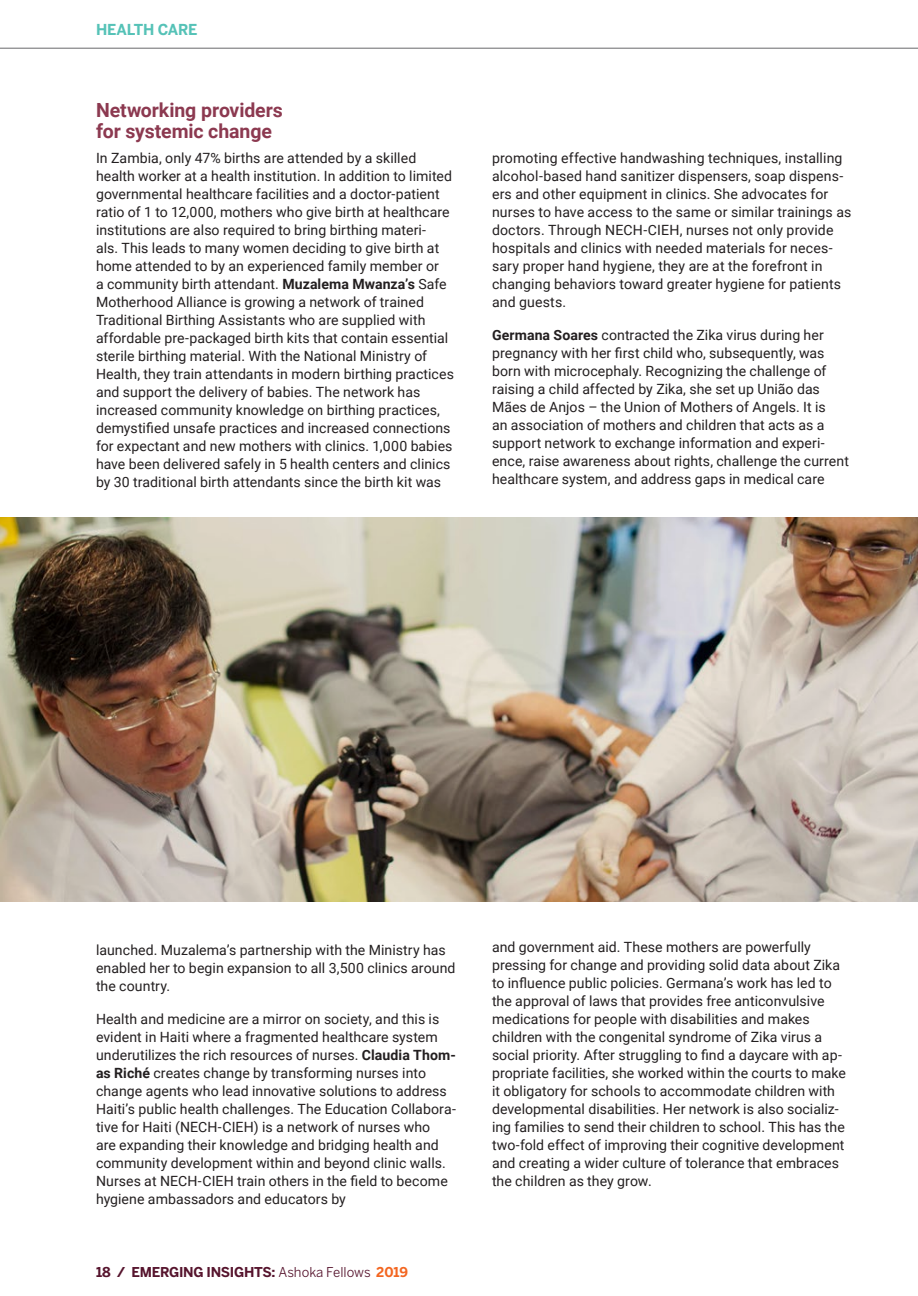
<style>
.page{position:relative;width:918px;height:1296px;background:#fff}
.page>*{position:absolute;margin:0;border:0;box-sizing:border-box;transform-origin:0 0}
.t1{font:700 19.5px/21px "Roboto";letter-spacing:-.005em;color:#8c3950}
.t2{font:700 15px "Benton Sans";letter-spacing:-.02em;color:#55c2b7}
.t3{font:14.1px/18px "Roboto";letter-spacing:.005em;color:#231f20}
.t4{font:700 13.5px "Benton Sans";letter-spacing:-.02em;color:#56142d}
.s1{font-weight:700}
.s2{font-weight:400}
.s3{color:#f36621}
</style>
<div class="page">
<hr style="left:0;top:48px;width:918px;height:1px;background:#69696c">
<img style="left:0;top:517px;width:918px;height:385px">
<p class="t2" style="left:96px;top:21px;width:103px">HEALTH CARE</p>
<h1 class="t1" style="left:96px;top:98px;width:188px">Networking providers for systemic change</h1>
<p class="t3" style="left:96px;top:149px;width:359px">In Zambia, only 47% births are attended by a skilled health worker at a health institution. In addition to limited governmental healthcare facilities and a doctor-patient ratio of 1 to 12,000, mothers who give birth at healthcare institutions are also required to bring birthing materi-<br>als. This leads to many women deciding to give birth at home attended to by an experienced family member or<br>a community birth attendant. <span class="s1">Muzalema Mwanza’s</span> Safe Motherhood Alliance is growing a network of trained Traditional Birthing Assistants who are supplied with affordable pre-packaged birth kits that contain essential sterile birthing material. With the National Ministry of Health, they train attendants in modern birthing practices and support the delivery of babies. The network has increased community knowledge on birthing practices, demystified unsafe practices and increased connections for expectant and new mothers with clinics. 1,000 babies have been delivered safely in 5 health centers and clinics by 30 traditional birth attendants since the birth kit was</p>
<p class="t3" style="left:492px;top:149px;width:361px">promoting effective handwashing techniques, installing alcohol-based hand sanitizer dispensers, soap dispens&shy;ers and other equipment in clinics. She advocates for nurses to have access to the same or similar trainings as doctors. Through NECH-CIEH, nurses not only provide hospitals and clinics with needed materials for neces&shy;sary proper hand hygiene, they are at the forefront in changing behaviors toward greater hygiene for patients and guests.</p>
<p class="t3" style="left:492px;top:326px;width:359px"><span class="s1">Germana Soares</span> contracted the Zika virus during her pregnancy with her first child who, subsequently, was born with microcephaly. Recognizing the challenge of raising a child affected by Zika, she set up União das Mães de Anjos – the Union of Mothers of Angels. It is<br>an association of mothers and children that acts as a support network to exchange information and experi&shy;ence, raise awareness about rights, challenge the current healthcare system, and address gaps in medical care</p>
<p class="t3" style="left:96px;top:941px;width:361px">launched. Muzalema’s partnership with the Ministry has enabled her to begin expansion to all 3,500 clinics around the country.</p>
<p class="t3" style="left:96px;top:1010px;width:362px">Health and medicine are a mirror on society, and this is evident in Haiti where a fragmented healthcare system underutilizes the rich resources of nurses. <span class="s1">Claudia Thom&shy;as Riché</span> creates change by transforming nurses into change agents who lead innovative solutions to address Haiti’s public health challenges. The Education Collabora&shy;tive for Haiti (NECH-CIEH) is a network of nurses who<br>are expanding their knowledge and bridging health and community development within and beyond clinic walls.<br>Nurses at NECH-CIEH train others in the field to become hygiene ambassadors and educators by</p>
<p class="t4" style="left:96px;top:1264px;width:314px">18 / EMERGING INSIGHTS: <span class="s2">Ashoka Fellows</span> <span class="s3">2019</span></p>
<p class="t3" style="left:492px;top:938px;width:355px">and government aid. These mothers are powerfully pressing for change and providing solid data about Zika to influence public policies. Germana’s work has led to the approval of laws that provides free anticonvulsive medications for people with disabilities and makes children with the congenital syndrome of Zika virus a social priority. After struggling to find a daycare with ap&shy;propriate facilities, she worked within the courts to make it obligatory for schools to accommodate children with developmental disabilities. Her network is also socializ&shy;ing families to send their children to school. This has the two-fold effect of improving their cognitive development and creating a wider culture of tolerance that embraces the children as they grow.</p>
</div>
